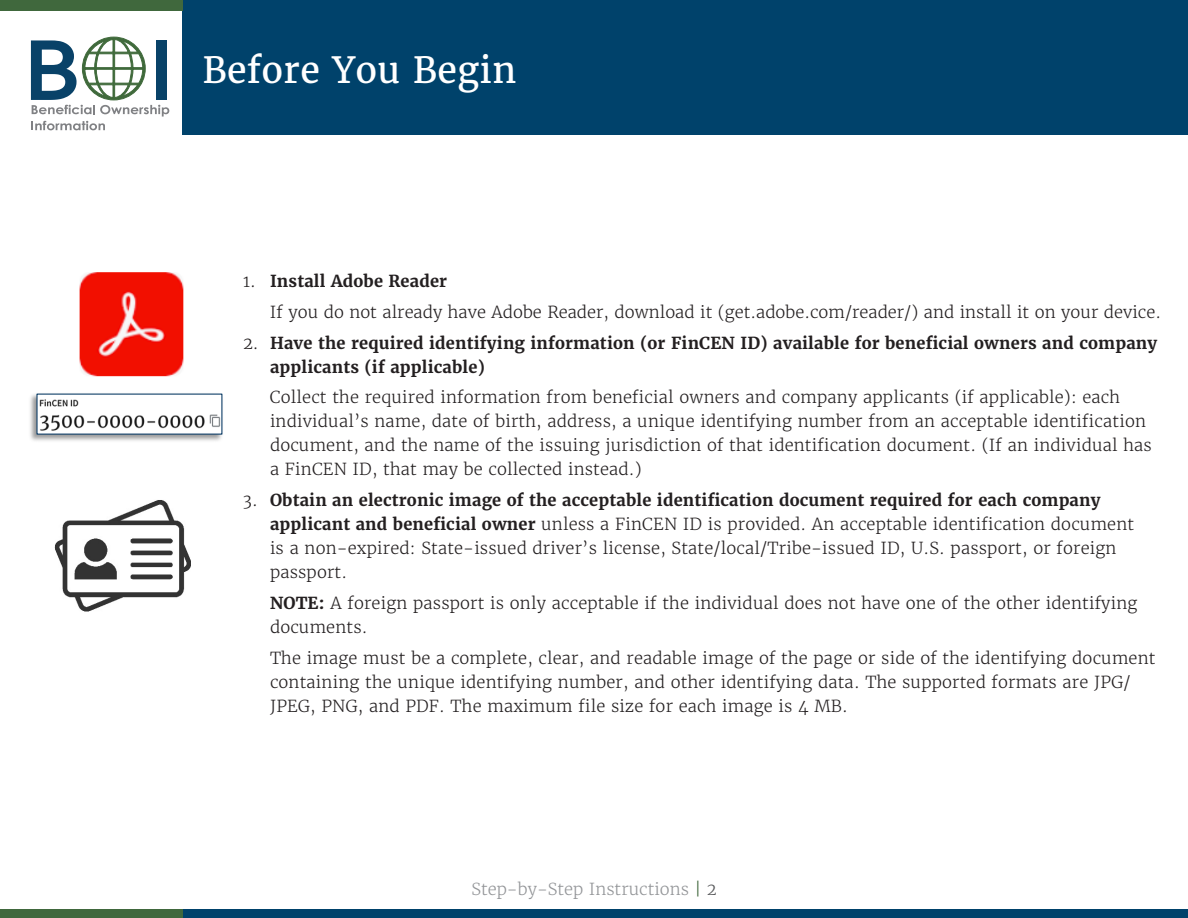
<style>
.page{position:relative;width:1188px;height:918px;background:#fff}
.page>*{position:absolute;margin:0;border:0;box-sizing:border-box;transform-origin:0 0}
.PPT_Header{font:36px "Merriweather";letter-spacing:.01em;color:#fff}
.P_Icon_Numbers{font:300 16.5px/24px "Merriweather";letter-spacing:.01em;color:#231f20}
.P_Icon_Numbers-2{font:700 16.5px/24px "Merriweather";letter-spacing:.01em;color:#231f20}
.t1{font:300 16.5px "Merriweather";color:#939598}
.s1{font-weight:300}
.s2{font-weight:700}
.s3{color:#40683d}
.s4{color:#57585a}
</style>
<div class="page">
<div style="left:182px;top:0;width:1006px;height:135px;background:#00426b"></div>
<div style="left:0;top:909px;width:1188px;height:9px;background:#00426b"></div>
<div style="left:0;top:0;width:182px;height:10px;background:#40683d"></div>
<div style="left:0;top:909px;width:182px;height:9px;background:#40683d"></div>
<svg style="left:31px;top:37px;width:138px;height:93px"></svg>
<img style="left:79px;top:272px;width:105px;height:105px">
<img style="left:30px;top:393px;width:193px;height:48px">
<img style="left:38px;top:396px;width:182px;height:37px">
<div style="left:36px;top:394px;width:186px;height:41px;border:1px solid #13426b"></div>
<img style="left:55px;top:500px;width:135px;height:111px">
<p class="PPT_Header" style="left:202px;top:48px;width:316px">Before You Begin</p>
<p class="P_Icon_Numbers-2" style="left:243px;top:269px;width:206px"><span class="s1">1.</span> Install Adobe Reader</p>
<p class="P_Icon_Numbers" style="left:270px;top:300px;width:893px">If you do not already have Adobe Reader, download it (get.adobe.com/reader/) and install it on your device.</p>
<p class="P_Icon_Numbers-2" style="left:270px;top:331px;width:889px;text-indent:-27px"><span class="s1">2.</span> Have the required identifying information (or FinCEN ID) available for beneficial owners and company applicants (if applicable)</p>
<p class="P_Icon_Numbers" style="left:270px;top:386px;width:883px">Collect the required information from beneficial owners and company applicants (if applicable): each individual’s name, date of birth, address, a unique identifying number from an acceptable identification document, and the name of the issuing jurisdiction of that identification document. (If an individual has a FinCEN ID, that may be collected instead.)</p>
<p class="P_Icon_Numbers" style="left:270px;top:488px;width:866px;text-indent:-27px">3. <span class="s2">Obtain an electronic image of the acceptable identification document required for each company applicant and beneficial owner</span> unless a FinCEN ID is provided. An acceptable identification document is a non-expired: State-issued driver’s license, State/local/Tribe-issued ID, U.S. passport, or foreign passport.</p>
<p class="P_Icon_Numbers" style="left:270px;top:591px;width:869px"><span class="s2">NOTE:</span> A foreign passport is only acceptable if the individual does not have one of the other identifying documents.</p>
<p class="P_Icon_Numbers" style="left:270px;top:646px;width:887px">The image must be a complete, clear, and readable image of the page or side of the identifying document containing the unique identifying number, and other identifying data. The supported formats are JPG/<br>JPEG, PNG, and PDF. The maximum file size for each image is 4 MB.</p>
<p class="t1" style="left:471px;top:879px;width:247px">Step-by-Step Instructions <span class="s3">|</span> <span class="s4">2</span></p>
</div>
